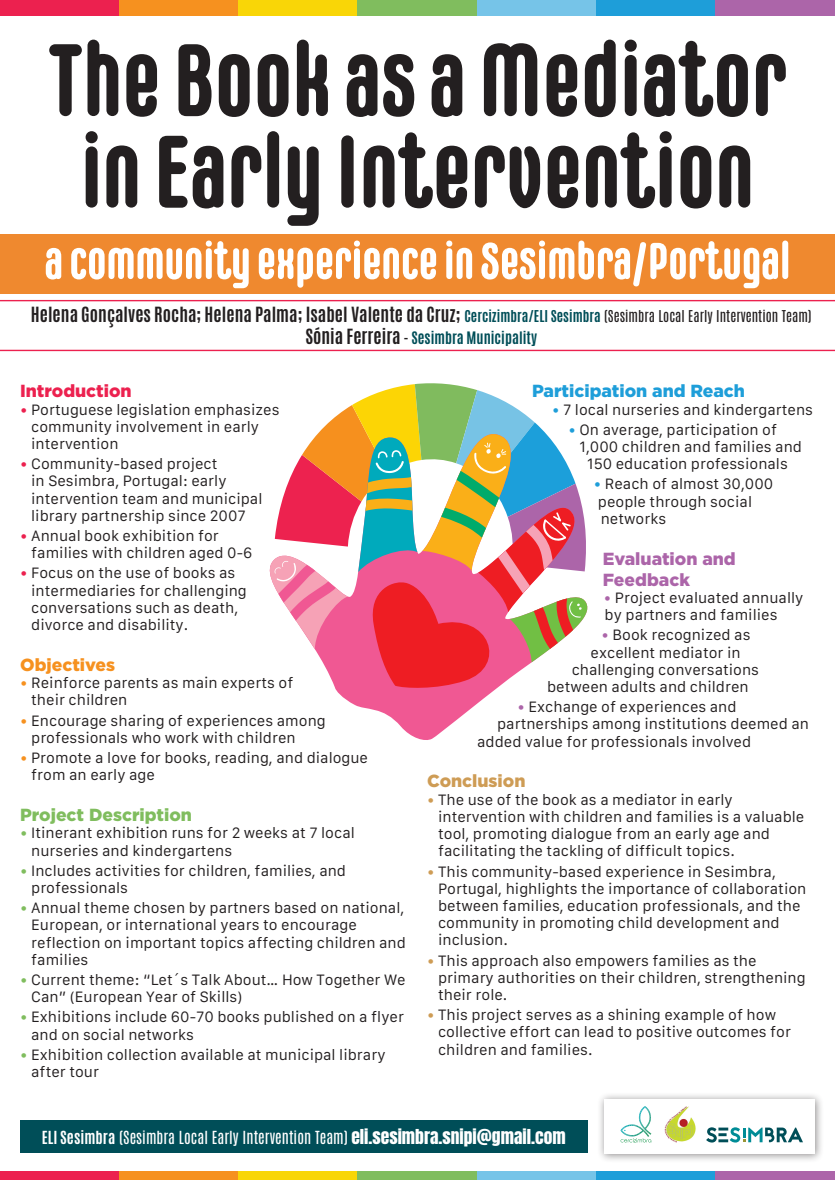
<style>
.page{position:relative;width:835px;height:1180px;background:#fff}
.page>*{position:absolute;margin:0;border:0;box-sizing:border-box;transform-origin:0 0}
.t1{font:700 100.69px/91.5px "Carl Marx";letter-spacing:.01em;color:#231f20;text-align:center}
.t2{font:700 50.75px "Carl Marx";letter-spacing:.005em;color:#fff}
.t3{font:700 17.5px "Antonio";letter-spacing:.005em;color:#231f20}
.t4{font:900 17.5px "Gotham";color:#1e9ed9}
.t5{font:900 17.5px/21px "Gotham";color:#ac65a9}
.t6{font:900 17.5px "Gotham";color:#80bd5e}
.t7{font:900 17.5px "Gotham";color:#ec214f}
.t8{font:900 17.5px "Gotham";color:#f6911f}
.t9{font:900 17.5px "Gotham";color:#ce9c55}
.t10{font:15.05px "Antonio";letter-spacing:.005em;color:#fff}
.t11{font:14.35px/17.2px "Galvji";color:#231f20}
.t12{font:700 14.35px "Antonio";letter-spacing:.005em;color:#004e58}
.s1{font-size:13.65px;color:#004e58}
.s2{font-weight:400;font-size:13.65px}
.s3{font-size:17.5px;color:#231f20}
.s4{color:#231f20}
.s5{color:#ec214f}
.s6{color:#f6911f}
.s7{color:#80bd5e}
.s8{color:#1e9ed9}
.s9{color:#ac65a9}
.s10{color:#ce9c55}
.s11{font-weight:700}
.s12{font-family:"Anton";font-size:17.5px}
</style>
<div class="page">
<div style="left:0;top:234px;width:834px;height:59px;background:#ef892f"></div>
<div style="left:0;top:0;width:119px;height:15px;background:#ec214f"></div>
<div style="left:119px;top:0;width:119px;height:15px;background:#f6911f"></div>
<div style="left:238px;top:0;width:119px;height:15px;background:#f9d607"></div>
<div style="left:357px;top:0;width:120px;height:15px;background:#80bd5e"></div>
<div style="left:477px;top:0;width:119px;height:15px;background:#76c4e8"></div>
<div style="left:596px;top:0;width:119px;height:15px;background:#1e9ed9"></div>
<div style="left:715px;top:0;width:119px;height:15px;background:#ac65a9"></div>
<div style="left:0;top:1171px;width:119px;height:9px;background:#ec214f"></div>
<div style="left:119px;top:1171px;width:119px;height:9px;background:#f6911f"></div>
<div style="left:238px;top:1171px;width:119px;height:9px;background:#f9d607"></div>
<div style="left:357px;top:1171px;width:120px;height:9px;background:#80bd5e"></div>
<div style="left:477px;top:1171px;width:119px;height:9px;background:#76c4e8"></div>
<div style="left:596px;top:1171px;width:119px;height:9px;background:#1e9ed9"></div>
<div style="left:715px;top:1171px;width:119px;height:9px;background:#ac65a9"></div>
<svg style="left:336px;top:690px;width:159px;height:50px;fill:#f05893"></svg>
<svg style="left:257px;top:351px;width:337px;height:339px"></svg>
<div style="left:596px;top:1092px;width:227px;height:70px;background:#231f20;opacity:.5"></div>
<div style="left:603px;top:1099px;width:211px;height:54px;background:#fff"></div>
<svg style="left:706px;top:1127px;width:96px;height:15px"></svg>
<svg style="left:620px;top:1106px;width:31px;height:36px"></svg>
<img style="left:664px;top:1106px;width:32px;height:37px">
<div style="left:20px;top:1120px;width:567px;height:33px;background:#004e58"></div>
<hr style="left:0;top:300px;width:834px;height:1px;background:#ec214f">
<hr style="left:0;top:350px;width:834px;height:1px;background:#ec214f">
<h1 class="t1" style="left:48px;top:34px;width:739px">The Book as a Mediator in Early Intervention</h1>
<h2 class="t2" style="left:45px;top:232px;width:747px">a community experience in Sesimbra/Portugal</h2>
<p class="t3" style="left:31px;top:301px;width:782px">Helena Gonçalves Rocha; Helena Palma; Isabel Valente da Cruz; <span class="s1">Cercizimbra/ELI Sesimbra</span> <span class="s2">(Sesimbra Local Early Intervention Team)</span></p>
<p class="t12" style="left:305px;top:327px;width:233px"><span class="s3">Sónia Ferreira</span> <span class="s4">-</span> Sesimbra Municipality</p>
<p class="t7" style="left:20px;top:379px;width:113px">Introduction</p>
<p class="t11" style="left:31px;top:401px;width:250px;text-indent:-11px"><span class="s5">•</span> Portuguese legislation emphasizes community involvement in early intervention</p>
<p class="t11" style="left:31px;top:456px;width:233px;text-indent:-11px"><span class="s5">•</span> Community-based project<br>in Sesimbra, Portugal: early intervention team and municipal library partnership since 2007</p>
<p class="t11" style="left:31px;top:528px;width:222px;text-indent:-11px"><span class="s5">•</span> Annual book exhibition for families with children aged 0-6</p>
<p class="t11" style="left:31px;top:565px;width:217px;text-indent:-11px"><span class="s5">•</span> Focus on the use of books as intermediaries for challenging conversations such as death, divorce and disability.</p>
<p class="t8" style="left:20px;top:653px;width:96px">Objectives</p>
<p class="t11" style="left:31px;top:675px;width:264px;text-indent:-11px"><span class="s6">•</span> Reinforce parents as main experts of their children</p>
<p class="t11" style="left:31px;top:712px;width:296px;text-indent:-11px"><span class="s6">•</span> Encourage sharing of experiences among professionals who work with children</p>
<p class="t11" style="left:31px;top:749px;width:338px;text-indent:-11px"><span class="s6">•</span> Promote a love for books, reading, and dialogue from an early age</p>
<p class="t6" style="left:20px;top:803px;width:173px">Project Description</p>
<p class="t11" style="left:31px;top:825px;width:325px;text-indent:-11px"><span class="s7">•</span> Itinerant exhibition runs for 2 weeks at 7 local nurseries and kindergartens</p>
<p class="t11" style="left:31px;top:862px;width:316px;text-indent:-11px"><span class="s7">•</span> Includes activities for children, families, and professionals</p>
<p class="t11" style="left:31px;top:899px;width:376px;text-indent:-11px"><span class="s7">•</span> Annual theme chosen by partners based on national, European, or international years to encourage reflection on important topics affecting children and families</p>
<p class="t11" style="left:31px;top:971px;width:376px;text-indent:-11px"><span class="s7">•</span> Current theme: “Let´s Talk About… How Together We<br>Can” (European Year of Skills)</p>
<p class="t11" style="left:31px;top:1009px;width:374px;text-indent:-11px"><span class="s7">•</span> Exhibitions include 60-70 books published on a flyer and on social networks</p>
<p class="t11" style="left:31px;top:1046px;width:356px;text-indent:-11px"><span class="s7">•</span> Exhibition collection available at municipal library after tour</p>
<p class="t4" style="left:532px;top:379px;width:214px">Participation and Reach</p>
<p class="t11" style="left:552px;top:401px;width:262px"><span class="s8">•</span> 7 local nurseries and kindergartens</p>
<p class="t11" style="left:568px;top:421px;width:210px"><span class="s8">•</span> On average, participation of</p>
<p class="t11" style="left:579px;top:438px;width:224px">1,000 children and families and</p>
<p class="t11" style="left:586px;top:456px;width:203px">150 education professionals</p>
<p class="t11" style="left:593px;top:476px;width:181px"><span class="s8">•</span> Reach of almost 30,000 people through social networks</p>
<p class="t5" style="left:602px;top:548px;width:134px">Evaluation and<br>Feedback</p>
<p class="t11" style="left:603px;top:589px;width:201px"><span class="s9">•</span> Project evaluated annually by partners and families</p>
<p class="t11" style="left:601px;top:627px;width:150px"><span class="s9">•</span> Book recognized as</p>
<p class="t11" style="left:590px;top:644px;width:151px">excellent mediator in</p>
<p class="t11" style="left:571px;top:661px;width:189px">challenging conversations</p>
<p class="t11" style="left:547px;top:678px;width:203px">between adults and children</p>
<p class="t11" style="left:517px;top:699px;width:221px"><span class="s9">•</span> Exchange of experiences and</p>
<p class="t11" style="left:497px;top:716px;width:313px">partnerships among institutions deemed an</p>
<p class="t11" style="left:477px;top:733px;width:275px">added value for professionals involved</p>
<p class="t9" style="left:427px;top:769px;width:100px">Conclusion</p>
<p class="t11" style="left:438px;top:791px;width:368px;text-indent:-11px"><span class="s10">•</span> The use of the book as a mediator in early intervention with children and families is a valuable tool, promoting dialogue from an early age and facilitating the tackling of difficult topics.</p>
<p class="t11" style="left:438px;top:863px;width:370px;text-indent:-11px"><span class="s10">•</span> This community-based experience in Sesimbra, Portugal, highlights the importance of collaboration between families, education professionals, and the community in promoting child development and inclusion.</p>
<p class="t11" style="left:438px;top:952px;width:369px;text-indent:-11px"><span class="s10">•</span> This approach also empowers families as the primary authorities on their children, strengthening their role.</p>
<p class="t11" style="left:438px;top:1007px;width:354px;text-indent:-11px"><span class="s10">•</span> This project serves as a shining example of how collective effort can lead to positive outcomes for children and families.</p>
<p class="t10" style="left:42px;top:1127px;width:525px"><span class="s11">ELI Sesimbra</span> (Sesimbra Local Early Intervention Team) <span class="s12">eli.sesimbra.snipi@gmail.com</span></p>
</div>
